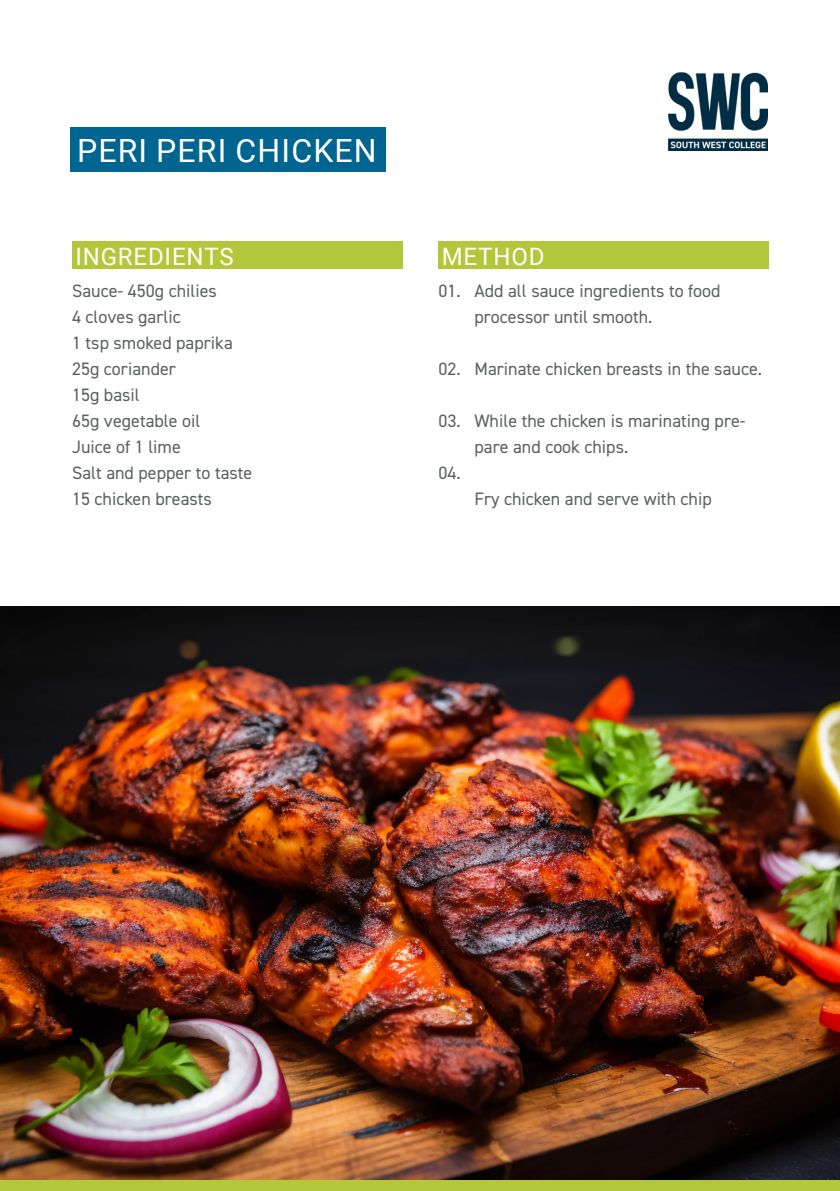
<style>
.page{position:relative;width:840px;height:1191px;background:#fff}
.page>*{position:absolute;margin:0;border:0;box-sizing:border-box;transform-origin:0 0}
.t1{font:32px "Roboto";letter-spacing:.035em;color:#fff}
.t2{font:24px "Roboto";letter-spacing:.035em;color:#fff}
.t3{font:18px/26px "DIN2014";color:#5d6161}
</style>
<div class="page">
<div style="left:72px;top:242px;width:331px;height:27px;background:#b4c73b"></div>
<div style="left:438px;top:242px;width:330px;height:27px;background:#b4c73b"></div>
<img style="left:668px;top:72px;width:99px;height:79px">
<div style="left:0;top:1179px;width:839px;height:12px;background:#b4c73b"></div>
<div style="left:71px;top:128px;width:315px;height:44px;background:#016591"></div>
<img style="left:0;top:607px;width:839px;height:572px">
<h1 class="t1" style="left:77px;top:128px;width:301px">PERI PERI CHICKEN</h1>
<h2 class="t2" style="left:75px;top:239px;width:160px">INGREDIENTS</h2>
<h2 class="t2" style="left:441px;top:239px;width:104px">METHOD</h2>
<p class="t3" style="left:72px;top:278px;width:182px">Sauce- 450g chilies<br>4 cloves garlic<br>1 tsp smoked paprika<br>25g coriander<br>15g basil<br>65g vegetable oil<br>Juice of 1 lime<br>Salt and pepper to taste<br>15 chicken breasts</p>
<p class="t3" style="left:474px;top:278px;width:247px;text-indent:-36px">01. Add all sauce ingredients to food processor until smooth.</p>
<p class="t3" style="left:438px;top:356px;width:325px">02. Marinate chicken breasts in the sauce.</p>
<p class="t3" style="left:438px;top:408px;width:308px">03. While the chicken is marinating pre-</p>
<p class="t3" style="left:474px;top:434px;width:155px">pare and cook chips.</p>
<p class="t3" style="left:438px;top:460px;width:24px">04.</p>
<p class="t3" style="left:474px;top:486px;width:239px">Fry chicken and serve with chip</p>
</div>
